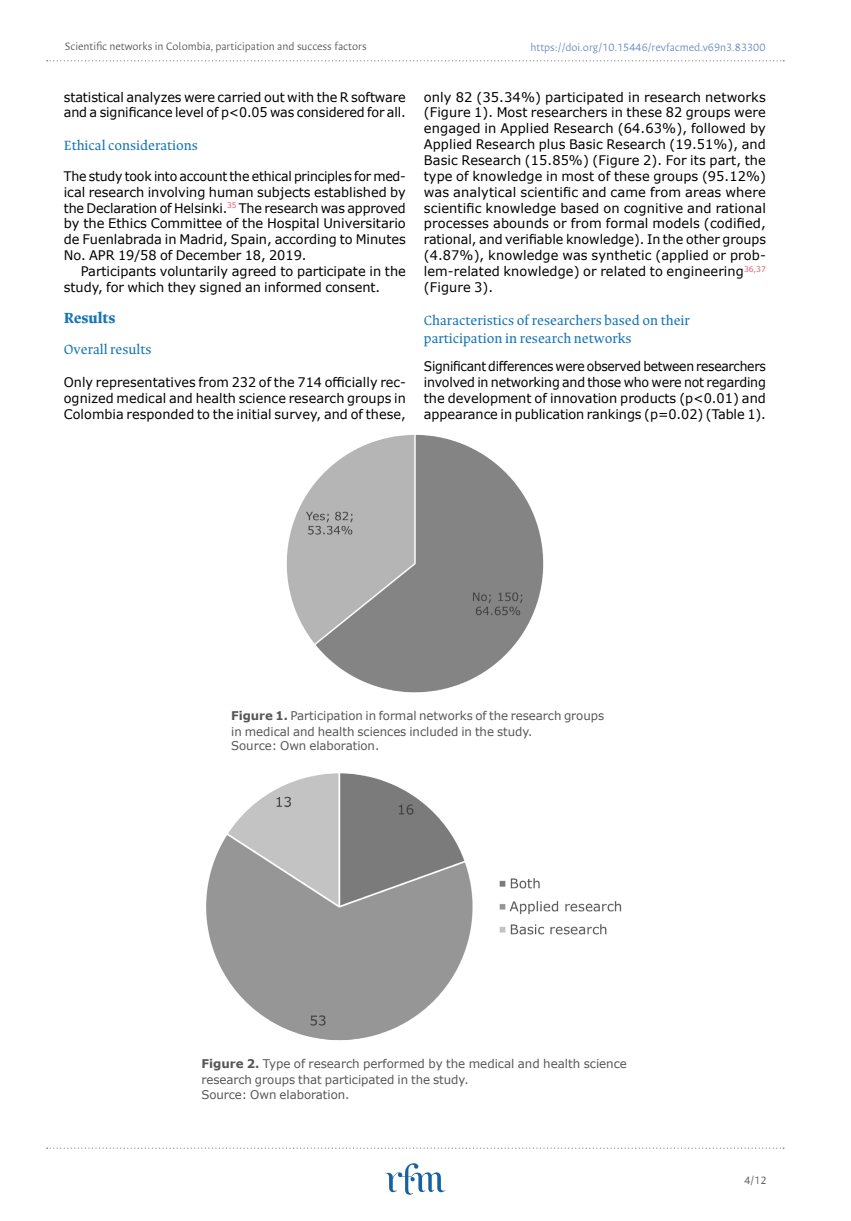
<style>
.page{position:relative;width:851px;height:1221px;background:#fff}
.page>*{position:absolute;margin:0;border:0;box-sizing:border-box;transform-origin:0 0}
.t1{font:800 16.5px "Ancizar Serif";color:#1775b5}
.t2{font:15px/18px "Ancizar Serif";color:#1775b5}
.t3{font:13.2px/15.9px "Verdana";letter-spacing:-.005em;color:#000}
.t4{font:13.2px/15.9px "Verdana";letter-spacing:-.005em;color:#000;text-align:justify;scale:.95 1}
.t5{font:13.2px/15.9px "Verdana";letter-spacing:-.005em;color:#000;text-align:justify;scale:.93 1}
.t6{font:12px/15.9px "Verdana";letter-spacing:-.005em;color:#575756}
.t7{font:300 12px "Ancizar Sans";color:#575756}
.t8{font:300 12px "Ancizar Sans";color:#6c8bbd}
.s1{font-weight:700}
</style>
<div class="page">
<svg style="left:47px;top:60px;width:737px;height:1px"></svg>
<svg style="left:385px;top:1163px;width:61px;height:31px"></svg>
<svg style="left:47px;top:1147px;width:736px;height:1px"></svg>
<img style="left:286px;top:434px;width:258px;height:259px">
<img style="left:206px;top:773px;width:416px;height:268px">
<p class="t7" style="left:65px;top:40px;width:303px">Scientific networks in Colombia, participation and success factors</p>
<p class="t3" style="left:64px;top:89px;width:343px">statistical analyzes were carried out with the R software and a significance level of p&lt;0.05 was considered for all.</p>
<p class="t2" style="left:64px;top:137px;width:136px">Ethical considerations</p>
<p class="t4" style="left:64px;top:168px;width:361px">The study took into account the ethical principles for med&shy;ical research involving human subjects established by the Declaration of Helsinki.<sup>35</sup> The research was approved by the Ethics Committee of the Hospital Universitario de Fuenlabrada in Madrid, Spain, according to Minutes No. APR 19/58 of December 18, 2019.</p>
<p class="t3" style="left:64px;top:263px;width:343px;text-indent:17px">Participants voluntarily agreed to participate in the study, for which they signed an informed consent.</p>
<p class="t1" style="left:64px;top:308px;width:53px">Results</p>
<p class="t2" style="left:64px;top:340px;width:89px">Overall results</p>
<p class="t3" style="left:64px;top:374px;width:343px;text-align:justify">Only representatives from 232 of the 714 officially rec&shy;ognized medical and health science research groups in Colombia responded to the initial survey, and of these,</p>
<p class="t8" style="left:530px;top:40px;width:236px">https://doi.org/10.15446/revfacmed.v69n3.83300</p>
<p class="t3" style="left:424px;top:89px;width:343px;text-align:justify">only 82 (35.34%) participated in research networks (Figure 1). Most researchers in these 82 groups were engaged in Applied Research (64.63%), followed by Applied Research plus Basic Research (19.51%), and Basic Research (15.85%) (Figure 2). For its part, the type of knowledge in most of these groups (95.12%) was analytical scientific and came from areas where scientific knowledge based on cognitive and rational processes abounds or from formal models (codified, rational, and verifiable knowledge). In the other groups (4.87%), knowledge was synthetic (applied or prob&shy;lem-related knowledge) or related to engineering<sup>36,37 </sup>(Figure 3).</p>
<p class="t2" style="left:424px;top:311px;width:267px">Characteristics of researchers based on their participation in research networks</p>
<p class="t5" style="left:424px;top:358px;width:369px">Significant differences were observed between researchers involved in networking and those who were not regarding the development of innovation products (p&lt;0.01) and appearance in publication rankings (p=0.02) (Table 1).</p>
<p class="t6" style="left:231px;top:707px;width:374px"><span class="s1">Figure 1.</span> Participation in formal networks of the research groups in medical and health sciences included in the study.</p>
<p class="t6" style="left:231px;top:737px;width:150px">Source: Own elaboration.</p>
<p class="t6" style="left:201px;top:1055px;width:427px"><span class="s1">Figure 2.</span> Type of research performed by the medical and health science research groups that participated in the study.</p>
<p class="t6" style="left:201px;top:1086px;width:150px">Source: Own elaboration.</p>
<p class="t7" style="left:744px;top:1173px;width:24px">4/12</p>
</div>
